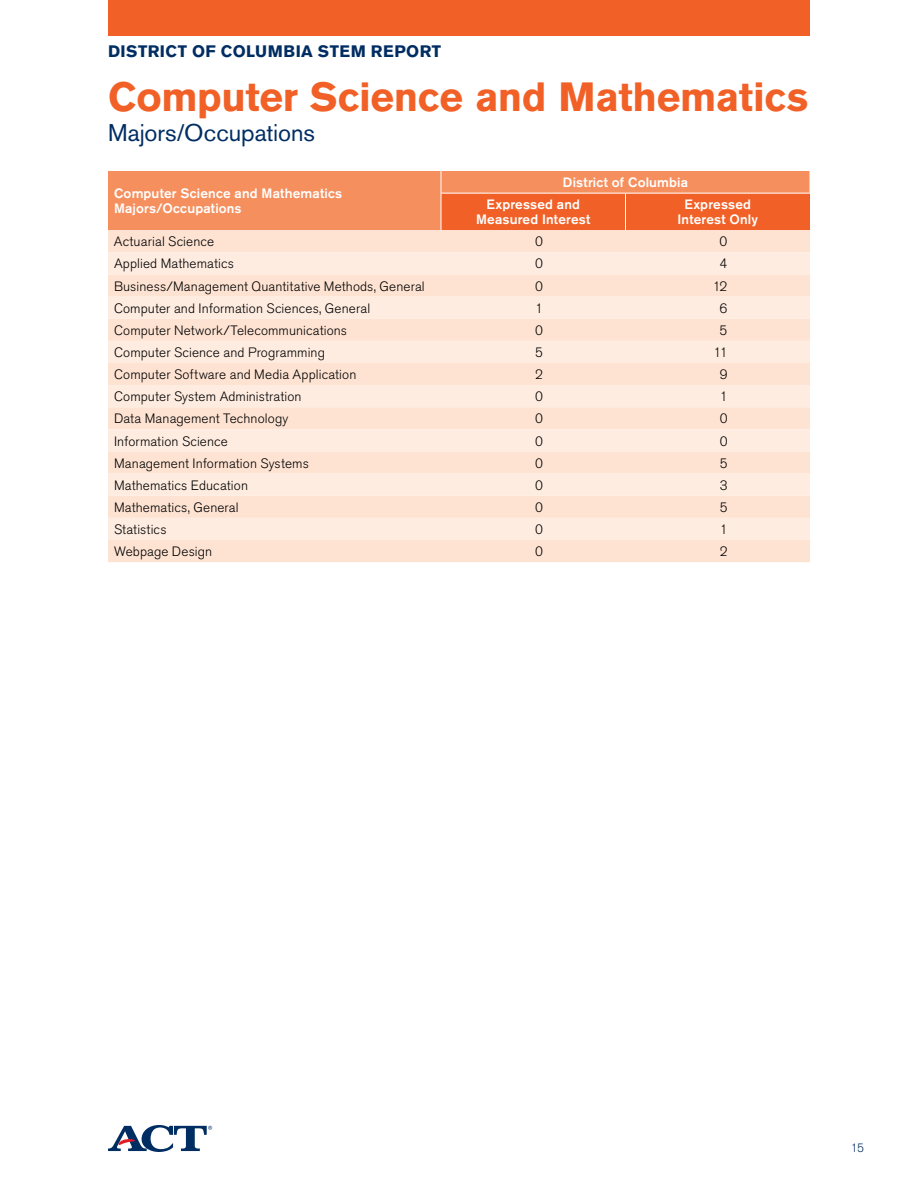
<style>
.page{position:relative;width:918px;height:1188px;background:#fff}
.page>*{position:absolute;margin:0;border:0;box-sizing:border-box;transform-origin:0 0}
.t1{font:700 40.5px "Akzidenz Grotesk Std";letter-spacing:-.005em;color:#f16127}
.t2{font:24px "Akzidenz Grotesk Std";letter-spacing:-.005em;color:#002d62}
.t3{font:700 16.5px "Akzidenz Grotesk Std";letter-spacing:.025em;color:#002d62}
.t4{font:300 13.5px "Akzidenz Grotesk Std";letter-spacing:.01em;color:#000}
.t5{font:500 13.5px/15px "Akzidenz Grotesk Std";letter-spacing:.01em;color:#fff}
.t6{font:300 12px "Akzidenz Grotesk Std";color:#002d62}
</style>
<div class="page">
<svg style="left:108px;top:1125px;width:104px;height:27px"></svg>
<div style="left:108px;top:0;width:702px;height:36px;background:#f16127"></div>
<div style="left:108px;top:230px;width:702px;height:332px;background:#fee3d3"></div>
<svg style="left:108px;top:252px;width:702px;height:288px;background:#fee8da"></svg>
<svg style="left:108px;top:171px;width:702px;height:59px;background:#f4804d"></svg>
<hr style="left:441px;top:193px;width:1px;height:37px;background:#fff">
<hr style="left:441px;top:193px;width:185px;height:1px;background:#fff">
<hr style="left:626px;top:193px;width:184px;height:1px;background:#fff">
<p class="t3" style="left:108px;top:42px;width:31px">Distr</p>
<p class="t3" style="left:160px;top:42px;width:271px">ict of Columbia STEM Report</p>
<h1 class="t1" style="left:108px;top:74px;width:702px">Computer Science and Mathematics</h1>
<h2 class="t2" style="left:108px;top:119px;width:208px">Majors/Occupations</h2>
<p class="t5" style="left:114px;top:186px;width:230px">Computer Science and Mathematics<br>Majors/Occupations</p>
<p class="t5" style="left:486px;top:171px;width:203px;line-height:22.2px;text-indent:76px">District of Columbia<br>Expressed and</p>
<p class="t5" style="left:476px;top:212px;width:116px">Measured Interest</p>
<p class="t5" style="left:678px;top:197px;width:82px;text-align:center">Expressed<br>Interest Only</p>
<p class="t4" style="left:114px;top:234px;width:102px">Actuarial Science</p>
<p class="t4" style="left:535px;top:234px;width:9px">0</p>
<p class="t4" style="left:720px;top:234px;width:9px">0</p>
<p class="t4" style="left:114px;top:256px;width:122px">Applied Mathematics</p>
<p class="t4" style="left:535px;top:256px;width:9px">0</p>
<p class="t4" style="left:720px;top:256px;width:9px">4</p>
<p class="t4" style="left:114px;top:278px;width:312px">Business/Management Quantitative Methods, General</p>
<p class="t4" style="left:535px;top:278px;width:9px">0</p>
<p class="t4" style="left:713px;top:278px;width:16px">12</p>
<p class="t4" style="left:114px;top:301px;width:258px">Computer and I nformation Sciences, General</p>
<p class="t4" style="left:535px;top:301px;width:9px">1</p>
<p class="t4" style="left:720px;top:301px;width:9px">6</p>
<p class="t4" style="left:114px;top:323px;width:235px">Computer Network/Telecommunications</p>
<p class="t4" style="left:535px;top:323px;width:9px">0</p>
<p class="t4" style="left:720px;top:323px;width:9px">5</p>
<p class="t4" style="left:114px;top:345px;width:213px">Computer Science and Programming</p>
<p class="t4" style="left:535px;top:345px;width:9px">5</p>
<p class="t4" style="left:714px;top:345px;width:16px">11</p>
<p class="t4" style="left:114px;top:367px;width:244px">Computer Software and Media Application</p>
<p class="t4" style="left:535px;top:367px;width:9px">2</p>
<p class="t4" style="left:720px;top:367px;width:9px">9</p>
<p class="t4" style="left:114px;top:389px;width:189px">Computer System Administration</p>
<p class="t4" style="left:535px;top:389px;width:9px">0</p>
<p class="t4" style="left:720px;top:389px;width:9px">1</p>
<p class="t4" style="left:114px;top:411px;width:176px">Data Management Technology</p>
<p class="t4" style="left:535px;top:411px;width:9px">0</p>
<p class="t4" style="left:720px;top:411px;width:9px">0</p>
<p class="t4" style="left:114px;top:433px;width:115px">I nformation Science</p>
<p class="t4" style="left:535px;top:433px;width:9px">0</p>
<p class="t4" style="left:720px;top:433px;width:9px">0</p>
<p class="t4" style="left:114px;top:455px;width:196px">Management I nformation Systems</p>
<p class="t4" style="left:535px;top:455px;width:9px">0</p>
<p class="t4" style="left:720px;top:455px;width:9px">5</p>
<p class="t4" style="left:114px;top:478px;width:135px">Mathematics Education</p>
<p class="t4" style="left:535px;top:478px;width:9px">0</p>
<p class="t4" style="left:720px;top:478px;width:9px">3</p>
<p class="t4" style="left:114px;top:500px;width:126px">Mathematics, General</p>
<p class="t4" style="left:535px;top:500px;width:9px">0</p>
<p class="t4" style="left:720px;top:500px;width:9px">5</p>
<p class="t4" style="left:114px;top:522px;width:54px">Statistics</p>
<p class="t4" style="left:535px;top:522px;width:9px">0</p>
<p class="t4" style="left:720px;top:522px;width:9px">1</p>
<p class="t4" style="left:114px;top:544px;width:100px">Webpage Design</p>
<p class="t4" style="left:535px;top:544px;width:9px">0</p>
<p class="t4" style="left:720px;top:544px;width:9px">2</p>
<p class="t6" style="left:851px;top:1141px;width:15px">15</p>
</div>
